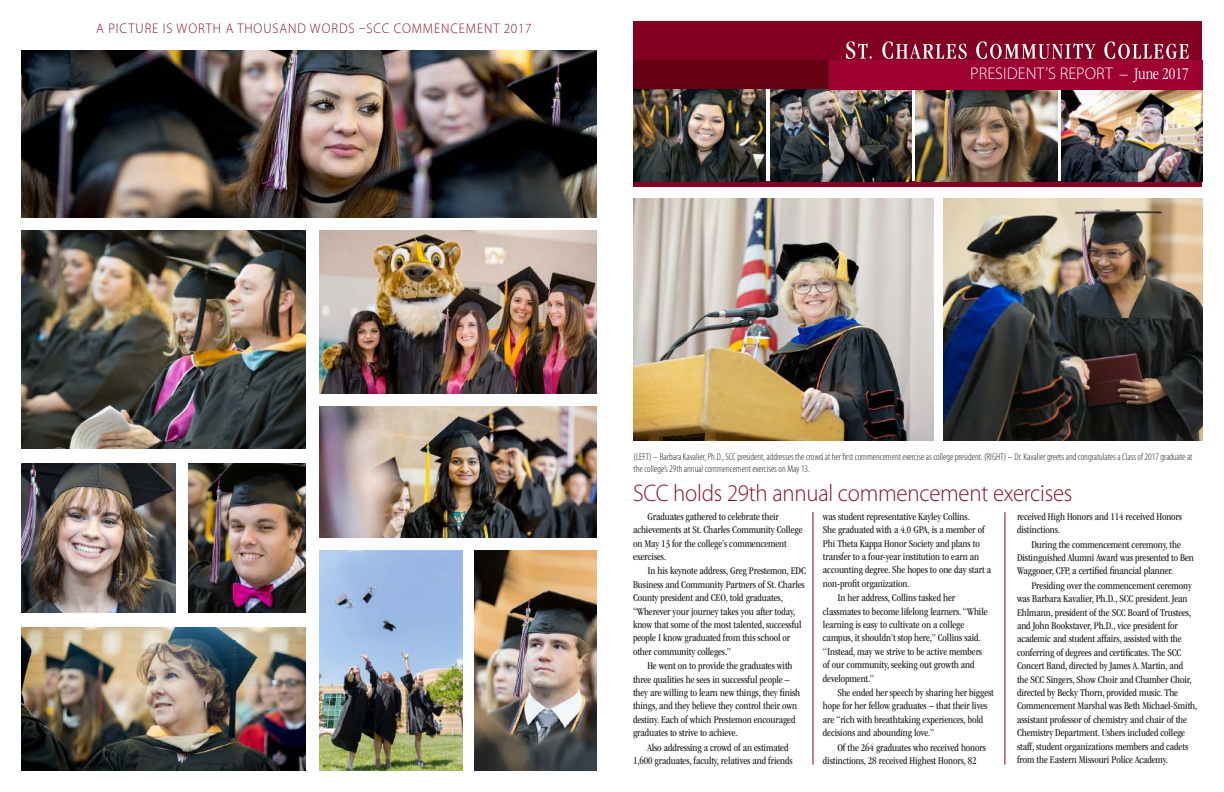
<style>
.page{position:relative;width:1224px;height:792px;background:#fff}
.page>*{position:absolute;margin:0;border:0;box-sizing:border-box;transform-origin:0 0}
.t1{font:300 24px "Myriad Pro";letter-spacing:-.01em;color:#821326;scale:.95 1}
.t2{font:300 17px "Myriad Pro";color:#fff}
.t3{font:300 14px "Myriad Pro";letter-spacing:.07em;color:#821326;scale:.94 1}
.t4{font:condensed 10.7px/13.4px "ITC Garamond Std";letter-spacing:-.01em;color:#231f20}
.t5{font:300 condensed 10px/12px "Myriad Pro";color:#231f20}
.s1{font-family:"ITC Garamond Std";font-stretch:condensed}
</style>
<div class="page">
<img style="left:634px;top:199px;width:299px;height:242px">
<img style="left:943px;top:199px;width:259px;height:242px">
<div style="left:634px;top:182px;width:568px;height:5px;background:#820123"></div>
<img style="left:634px;top:89px;width:132px;height:93px">
<img style="left:770px;top:89px;width:141px;height:93px">
<img style="left:916px;top:89px;width:141px;height:93px">
<img style="left:1062px;top:89px;width:140px;height:93px">
<div style="left:634px;top:59px;width:568px;height:30px;background:#660013"></div>
<div style="left:829px;top:60px;width:373px;height:29px;background:#9e0131"></div>
<div style="left:634px;top:22px;width:568px;height:38px;background:#820123"></div>
<hr style="left:813px;top:512px;width:1px;height:253px;background:#820123">
<hr style="left:1005px;top:512px;width:1px;height:253px;background:#820123">
<svg style="left:846px;top:41px;width:26px;height:18px"></svg>
<svg style="left:882px;top:41px;width:85px;height:18px"></svg>
<svg style="left:976px;top:41px;width:120px;height:18px"></svg>
<svg style="left:1104px;top:41px;width:85px;height:18px"></svg>
<img style="left:22px;top:230px;width:283px;height:219px">
<img style="left:22px;top:50px;width:574px;height:167px">
<img style="left:22px;top:627px;width:283px;height:143px">
<img style="left:319px;top:407px;width:277px;height:130px">
<img style="left:319px;top:550px;width:144px;height:220px">
<img style="left:474px;top:550px;width:122px;height:220px">
<img style="left:319px;top:230px;width:277px;height:164px">
<img style="left:22px;top:464px;width:154px;height:149px">
<img style="left:189px;top:464px;width:116px;height:149px">
<p class="t3" style="left:96px;top:20px;width:465px">A PICTURE IS WORTH A THOUSAND WORDS –SCC COMMENCEMENT 2017</p>
<p class="t2" style="left:970px;top:63px;width:220px">PRESIDENT’S REPORT <span class="s1">– June 2017</span></p>
<p class="t5" style="left:634px;top:450px;width:560px">(LEFT) – Barbara Kavalier, Ph.D., SCC president, addresses the crowd at her first commencement exercise as college president. (RIGHT) – Dr. Kavalier greets and congratulates a Class of 2017 graduate at the college’s 29th annual commencement exercises on May 13.</p>
<p class="t1" style="left:633px;top:479px;width:464px">SCC holds 29th annual commencement exercises</p>
<p class="t4" style="left:633px;top:510px;width:171px;text-indent:14px">Graduates gathered to celebrate their achievements at St. Charles Community College on May 13 for the college’s commencement exercises.</p>
<p class="t4" style="left:633px;top:564px;width:175px;text-indent:14px">In his keynote address, Greg Prestemon, EDC Business and Community Partners of St. Charles County president and CEO, told graduates, “Wherever your journey takes you after today, know that some of the most talented, successful people I know graduated from this school or other community colleges.”</p>
<p class="t4" style="left:633px;top:659px;width:169px;text-indent:14px">He went on to provide the graduates with three qualities he sees in successful people – they are willing to learn new things, they finish things, and they believe they control their own destiny. Each of which Prestemon encouraged graduates to strive to achieve.</p>
<p class="t4" style="left:633px;top:741px;width:161px;text-indent:14px">Also addressing a crowd of an estimated<br>1,600 graduates, faculty, relatives and friends</p>
<p class="t4" style="left:823px;top:510px;width:170px">was student representative Kayley Collins.<br>She graduated with a 4.0 GPA, is a member of Phi Theta Kappa Honor Society and plans to transfer to a four-year institution to earn an accounting degree. She hopes to one day start a non-profit organization.</p>
<p class="t4" style="left:823px;top:591px;width:166px;text-indent:14px">In her address, Collins tasked her classmates to become lifelong learners. “While learning is easy to cultivate on a college campus, it shouldn’t stop here,” Collins said. “Instead, may we strive to be active members of our community, seeking out growth and development.”</p>
<p class="t4" style="left:823px;top:686px;width:172px;text-indent:14px">She ended her speech by sharing her biggest hope for her fellow graduates – that their lives are “rich with breathtaking experiences, bold decisions and abounding love.”</p>
<p class="t4" style="left:823px;top:741px;width:165px;text-indent:14px">Of the 264 graduates who received honors distinctions, 28 received Highest Honors, 82</p>
<p class="t4" style="left:1017px;top:510px;width:167px">received High Honors and 114 received Honors distinctions.</p>
<p class="t4" style="left:1017px;top:538px;width:178px;text-indent:14px">During the commencement ceremony, the<br>Distinguished Alumni Award was presented to Ben<br>Waggoner, CFP, a certified financial planner.</p>
<p class="t4" style="left:1017px;top:579px;width:182px;text-indent:14px">Presiding over the commencement ceremony was Barbara Kavalier, Ph.D., SCC president. Jean Ehlmann, president of the SCC Board of Trustees, and John Bookstaver, Ph.D., vice president for academic and student affairs, assisted with the conferring of degrees and certificates. The SCC Concert Band, directed by James A. Martin, and<br>the SCC Singers, Show Choir and Chamber Choir, directed by Becky Thorn, provided music. The Commencement Marshal was Beth Michael-Smith, assistant professor of chemistry and chair of the Chemistry Department. Ushers included college staff, student organizations members and cadets from the Eastern Missouri Police Academy.</p>
</div>
